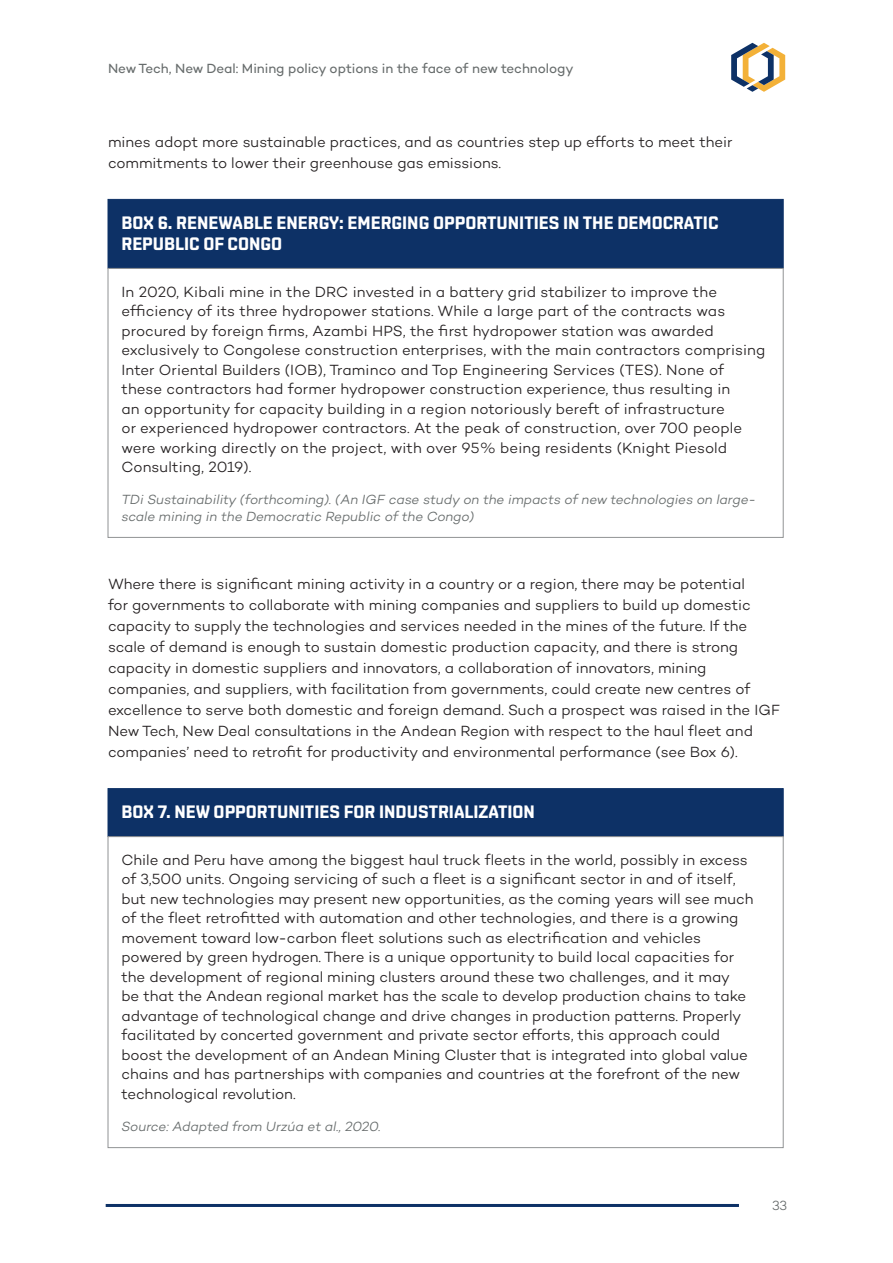
<style>
.page{position:relative;width:893px;height:1263px;background:#fff}
.page>*{position:absolute;margin:0;border:0;box-sizing:border-box;transform-origin:0 0}
.Box_H1{font:700 18px/21px "Shentox";color:#fff}
.Box_Body_Text{font:300 15px/19.5px "Campton";color:#231f20}
.Body_copy{font:300 15px/21px "Campton";letter-spacing:-.005em;color:#231f20}
.Box_source{font:italic 300 13.5px/16.5px "Campton";letter-spacing:-.005em;color:#676c6c}
.t1{font:13.5px "Campton";letter-spacing:-.005em;color:#676c6c}
.t2{font:300 13.5px "Campton";color:#676c6c}
</style>
<div class="page">
<svg style="left:731px;top:43px;width:54px;height:49px"></svg>
<hr style="left:106px;top:1204px;width:633px;height:3px;background:#0d3166">
<div style="left:108px;top:199px;width:675px;height:69px;background:#0d3166;border:1px solid #0d3166"></div>
<div style="left:108px;top:268px;width:676px;height:270px;border:1px solid #919394"></div>
<div style="left:108px;top:788px;width:675px;height:48px;background:#0d3166;border:1px solid #0d3166"></div>
<p class="t1" style="left:108px;top:60px;width:467px">New Tech, New Deal: Mining policy options in the face of new technology</p>
<p class="Body_copy" style="left:108px;top:131px;width:626px">mines adopt more sustainable practices, and as countries step up efforts to meet their commitments to lower their greenhouse gas emissions.</p>
<p class="Box_H1" style="left:122px;top:212px;width:598px">BOX 6. RENEWABLE ENERGY: EMERGING OPPORTUNITIES IN THE DEMOCRATIC<br>REPUBLIC OF CONGO</p>
<p class="Box_Body_Text" style="left:122px;top:281px;width:645px">In 2020, Kibali mine in the DRC invested in a battery grid stabilizer to improve the efficiency of its three hydropower stations. While a large part of the contracts was procured by foreign firms, Azambi HPS, the first hydropower station was awarded exclusively to Congolese construction enterprises, with the main contractors comprising Inter Oriental Builders (IOB), Traminco and Top Engineering Services (TES). None of these contractors had former hydropower construction experience, thus resulting in<br>an opportunity for capacity building in a region notoriously bereft of infrastructure<br>or experienced hydropower contractors. At the peak of construction, over 700 people were working directly on the project, with over 95% being residents (Knight Piesold Consulting, 2019).</p>
<p class="Box_source" style="left:122px;top:491px;width:636px">TDi Sustainability (forthcoming). (An IGF case study on the impacts of new technologies on large&shy;scale mining in the Democratic Republic of the Congo)</p>
<p class="Body_copy" style="left:108px;top:573px;width:674px">Where there is significant mining activity in a country or a region, there may be potential<br>for governments to collaborate with mining companies and suppliers to build up domestic capacity to supply the technologies and services needed in the mines of the future. If the scale of demand is enough to sustain domestic production capacity, and there is strong capacity in domestic suppliers and innovators, a collaboration of innovators, mining companies, and suppliers, with facilitation from governments, could create new centres of excellence to serve both domestic and foreign demand. Such a prospect was raised in the IGF New Tech, New Deal consultations in the Andean Region with respect to the haul fleet and companies’ need to retrofit for productivity and environmental performance (see Box 6).</p>
<p class="Box_H1" style="left:122px;top:802px;width:415px">BOX 7. NEW OPPORTUNITIES FOR INDUSTRIALIZATION</p>
<p class="Box_Body_Text" style="left:122px;top:850px;width:633px">Chile and Peru have among the biggest haul truck fleets in the world, possibly in excess of 3,500 units. Ongoing servicing of such a fleet is a significant sector in and of itself, but new technologies may present new opportunities, as the coming years will see much of the fleet retrofitted with automation and other technologies, and there is a growing movement toward low-carbon fleet solutions such as electrification and vehicles powered by green hydrogen. There is a unique opportunity to build local capacities for the development of regional mining clusters around these two challenges, and it may<br>be that the Andean regional market has the scale to develop production chains to take advantage of technological change and drive changes in production patterns. Properly facilitated by concerted government and private sector efforts, this approach could boost the development of an Andean Mining Cluster that is integrated into global value chains and has partnerships with companies and countries at the forefront of the new technological revolution.</p>
<p class="Box_source" style="left:122px;top:1118px;width:261px">Source: Adapted from Urzúa et al., 2020.</p>
<p class="t2" style="left:772px;top:1197px;width:17px">33</p>
</div>
